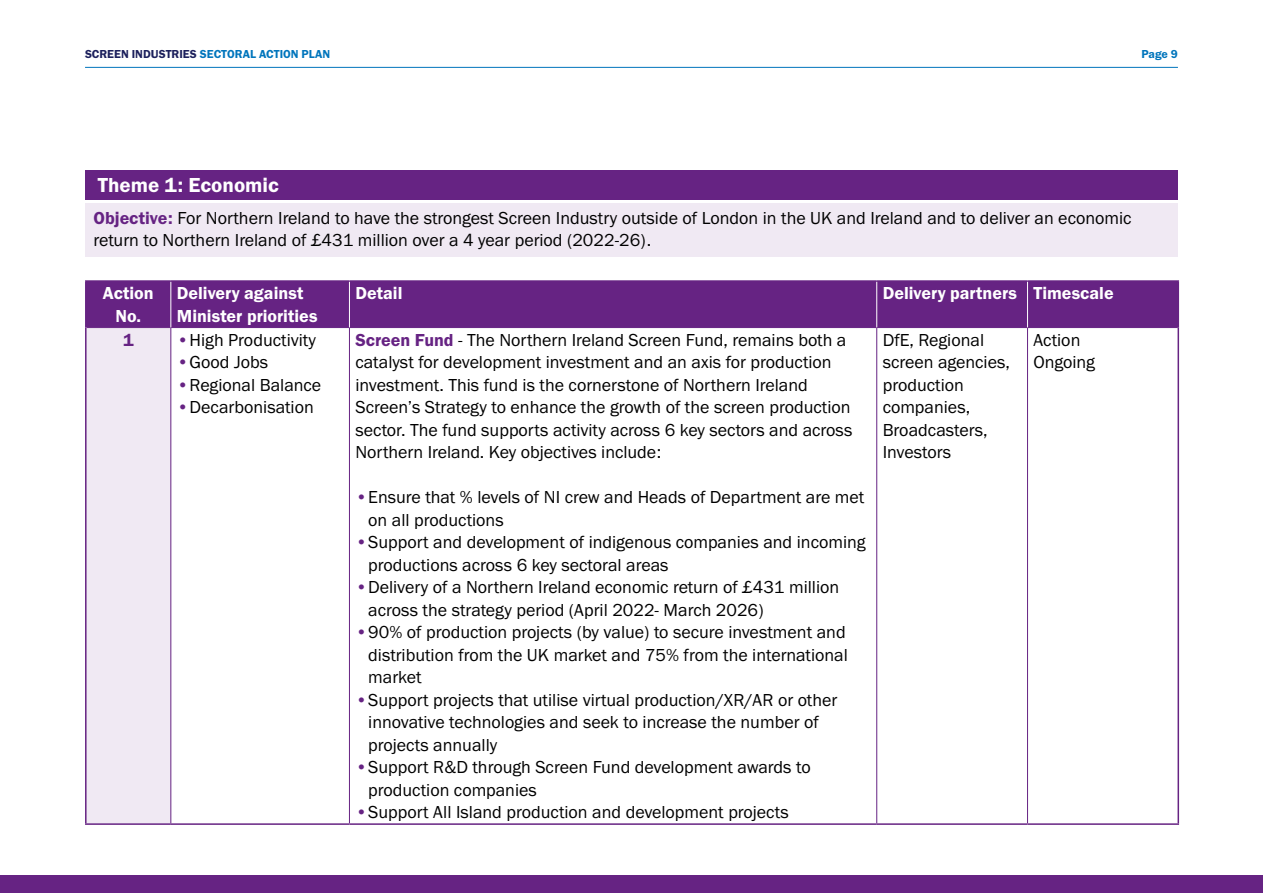
<style>
.page{position:relative;width:1263px;height:893px;background:#fff}
.page>*{position:absolute;margin:0;border:0;box-sizing:border-box;transform-origin:0 0}
.Theme_-_Header{font:21px "Franklin Gothic URW Dem";color:#fff}
.P_-_Bullets{font:18px/22.5px "Franklin Gothic URW Boo";color:#000}
.P_-_Body{font:18px/22.5px "Franklin Gothic URW Boo";color:#000}
.P_-_Body-2{font:18px/22.5px "Franklin Gothic URW Dem";color:#fff;text-align:center}
.P_-_Body-3{font:18px "Franklin Gothic URW Dem";color:#662383}
.t1{font:12px "Franklin Gothic URW Dem";color:#0075bc}
.s1{color:#1c205c}
.s2{font-family:"Franklin Gothic URW Dem";color:#662383}
</style>
<div class="page">
<hr style="left:85px;top:67px;width:1093px;height:1px;background:#0075bc">
<div style="left:0;top:876px;width:1263px;height:17px;background:#662383"></div>
<div style="left:85px;top:170px;width:1093px;height:30px;background:#662383"></div>
<div style="left:85px;top:203px;width:1093px;height:53px;background:#f0e9f3"></div>
<div style="left:87px;top:282px;width:1090px;height:45px;background:#662383"></div>
<div style="left:86px;top:328px;width:85px;height:496px;background:#f0e9f3"></div>
<hr style="left:85px;top:328px;width:2px;height:495px;background:#662383">
<hr style="left:1177px;top:328px;width:2px;height:495px;background:#662383">
<hr style="left:85px;top:280px;width:86px;height:2px;background:#662383">
<hr style="left:85px;top:282px;width:2px;height:46px;background:#662383">
<hr style="left:171px;top:280px;width:178px;height:2px;background:#662383">
<hr style="left:349px;top:280px;width:528px;height:2px;background:#662383">
<hr style="left:877px;top:280px;width:150px;height:2px;background:#662383">
<hr style="left:1027px;top:280px;width:152px;height:2px;background:#662383">
<hr style="left:1177px;top:282px;width:2px;height:46px;background:#662383">
<hr style="left:85px;top:823px;width:86px;height:2px;background:#662383">
<hr style="left:171px;top:823px;width:178px;height:2px;background:#662383">
<hr style="left:349px;top:823px;width:528px;height:2px;background:#662383">
<hr style="left:877px;top:823px;width:150px;height:2px;background:#662383">
<hr style="left:1027px;top:823px;width:152px;height:2px;background:#662383">
<hr style="left:87px;top:327px;width:84px;height:1px;background:#662383">
<hr style="left:171px;top:327px;width:178px;height:1px;background:#662383">
<hr style="left:171px;top:328px;width:1px;height:495px;background:#662383">
<hr style="left:349px;top:327px;width:528px;height:1px;background:#662383">
<hr style="left:349px;top:328px;width:1px;height:495px;background:#662383">
<hr style="left:877px;top:327px;width:150px;height:1px;background:#662383">
<hr style="left:876px;top:328px;width:1px;height:495px;background:#662383">
<hr style="left:1027px;top:327px;width:150px;height:1px;background:#662383">
<hr style="left:1027px;top:328px;width:1px;height:495px;background:#662383">
<hr style="left:171px;top:282px;width:1px;height:45px;background:#fff">
<hr style="left:349px;top:282px;width:1px;height:45px;background:#fff">
<hr style="left:876px;top:282px;width:1px;height:45px;background:#fff">
<hr style="left:1027px;top:282px;width:1px;height:45px;background:#fff">
<p class="t1" style="left:85px;top:46px;width:247px"><span class="s1">SCREEN INDUSTRIES</span> SECTORAL ACTION PLAN</p>
<p class="t1" style="left:1141px;top:46px;width:38px">Page 9</p>
<h2 class="Theme_-_Header" style="left:98px;top:172px;width:183px">Theme 1: Economic</h2>
<p class="P_-_Body" style="left:94px;top:206px;width:1039px"><span class="s2">Objective:</span> For Northern Ireland to have the strongest Screen Industry outside of London in the UK and Ireland and to deliver an economic return to Northern Ireland of £431 million over a 4 year period (2022-26).</p>
<p class="P_-_Body-2" style="left:103px;top:281px;width:52px">Action<br>No.</p>
<p class="P_-_Body-2" style="left:177px;top:281px;width:142px;text-align:left">Delivery against<br>Minister priorities</p>
<p class="P_-_Body-2" style="left:355px;top:281px;width:49px">Detail</p>
<p class="P_-_Body-2" style="left:883px;top:281px;width:136px">Delivery partners</p>
<p class="P_-_Body-2" style="left:1033px;top:281px;width:82px">Timescale</p>
<p class="P_-_Body-3" style="left:123px;top:328px;width:12px">1</p>
<p class="P_-_Bullets" style="left:177px;top:328px;width:141px"><span class="s2">•</span>High Productivity</p>
<p class="P_-_Bullets" style="left:177px;top:350px;width:93px"><span class="s2">•</span>Good Jobs</p>
<p class="P_-_Bullets" style="left:177px;top:373px;width:146px"><span class="s2">•</span>Regional Balance</p>
<p class="P_-_Bullets" style="left:177px;top:395px;width:138px"><span class="s2">•</span>Decarbonisation</p>
<p class="P_-_Body" style="left:883px;top:328px;width:129px">DfE, Regional screen agencies, production companies,<br>Broadcasters,<br>Investors</p>
<p class="P_-_Body" style="left:1033px;top:328px;width:48px">Action</p>
<p class="P_-_Body" style="left:355px;top:328px;width:499px"><span class="s2">Screen Fund</span> - The Northern Ireland Screen Fund, remains both a catalyst for development investment and an axis for production investment. This fund is the cornerstone of Northern Ireland Screen’s Strategy to enhance the growth of the screen production sector. The fund supports activity across 6 key sectors and across Northern Ireland. Key objectives include:</p>
<p class="P_-_Bullets" style="left:368px;top:485px;width:498px;text-indent:-13px"><span class="s2">•</span>Ensure that % levels of NI crew and Heads of Department are met on all productions</p>
<p class="P_-_Bullets" style="left:368px;top:530px;width:499px;text-indent:-13px"><span class="s2">•</span>Support and development of indigenous companies and incoming productions across 6 key sectoral areas</p>
<p class="P_-_Bullets" style="left:368px;top:575px;width:473px;text-indent:-13px"><span class="s2">•</span>Delivery of a Northern Ireland economic return of £431 million across the strategy period (April 2022- March 2026)</p>
<p class="P_-_Bullets" style="left:368px;top:620px;width:481px;text-indent:-13px"><span class="s2">•</span>90% of production projects (by value) to secure investment and distribution from the UK market and 75% from the international market</p>
<p class="P_-_Bullets" style="left:368px;top:688px;width:471px;text-indent:-13px"><span class="s2">•</span>Support projects that utilise virtual production/XR/AR or other innovative technologies and seek to increase the number of projects annually</p>
<p class="P_-_Bullets" style="left:368px;top:755px;width:444px;text-indent:-13px"><span class="s2">•</span>Support R&amp;D through Screen Fund development awards to production companies</p>
<p class="P_-_Bullets" style="left:355px;top:800px;width:435px"><span class="s2">•</span>Support All Island production and development projects</p>
<p class="P_-_Body" style="left:1033px;top:350px;width:63px">Ongoing</p>
</div>
